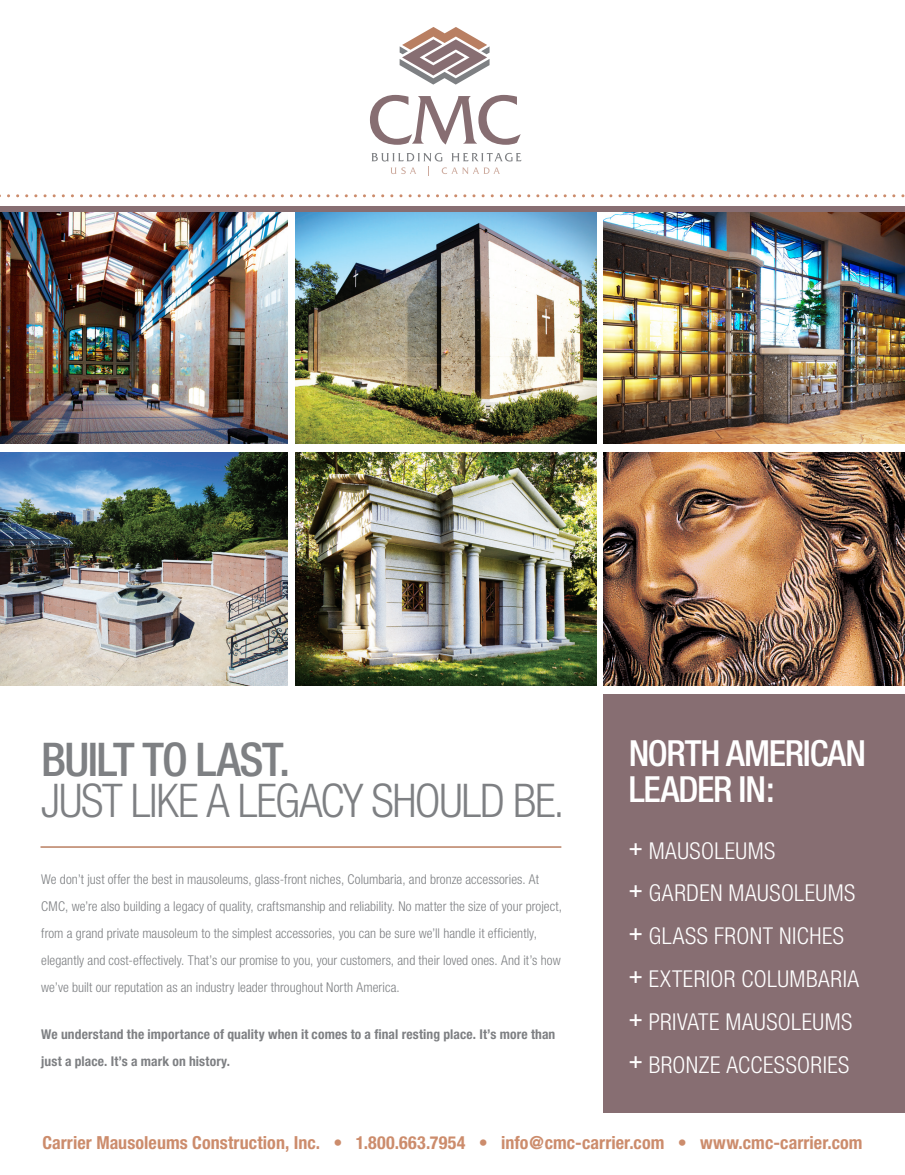
<style>
.page{position:relative;width:905px;height:1175px;background:#fff}
.page>*{position:absolute;margin:0;border:0;box-sizing:border-box;transform-origin:0 0}
.t1{font:300 condensed 46.5px/40.7px "Helvetica Neue";letter-spacing:-.03em;color:#7e8083}
.t2{font:500 condensed 36px/36px "Helvetica Neue";letter-spacing:-.03em;color:#fff}
.t3{font:300 condensed 23.25px "Helvetica Neue";letter-spacing:.02em;color:#fff}
.t4{font:700 condensed 18px "Helvetica Neue";letter-spacing:.005em;color:#cc8c6c}
.t5{font:300 condensed 13.5px/27px "Helvetica Neue";letter-spacing:.005em;color:#7e8083}
.t6{font:700 condensed 13.5px/27px "Helvetica Neue";letter-spacing:.01em;color:#7e8083}
.s1{font-weight:500}
</style>
<div class="page">
<svg style="left:0;top:194px;width:905px;height:3px"></svg>
<svg style="left:370px;top:27px;width:150px;height:118px"></svg>
<svg style="left:371px;top:153px;width:150px;height:23px"></svg>
<hr style="left:40px;top:846px;width:521px;height:1px;background:#b97f62">
<img style="left:0;top:212px;width:288px;height:231px">
<img style="left:0;top:452px;width:288px;height:234px">
<div style="left:603px;top:694px;width:301px;height:418px;background:#876e72"></div>
<img style="left:295px;top:212px;width:301px;height:231px">
<img style="left:603px;top:212px;width:301px;height:231px">
<img style="left:295px;top:452px;width:301px;height:234px">
<img style="left:603px;top:452px;width:301px;height:234px">
<div style="left:0;top:206px;width:904px;height:6px;background:#876e72"></div>
<p class="t1" style="left:41px;top:739px;width:525px"><span class="s1">BUILT TO LAST.<br></span>JUST LIKE A LEGACY SHOULD BE.</p>
<p class="t5" style="left:41px;top:865px;width:522px">We don’t just offer the best in mausoleums, glass-front niches, Columbaria, and bronze accessories. At CMC, we’re also building a legacy of quality, craftsmanship and reliability. No matter the size of your project, from a grand private mausoleum to the simplest accessories, you can be sure we’ll handle it efficiently, elegantly and cost-effectively. That’s our promise to you, your customers, and their loved ones. And it’s how we’ve built our reputation as an industry leader throughout North America.</p>
<p class="t6" style="left:41px;top:1020px;width:515px">We understand the importance of quality when it comes to a final resting place. It’s more than just a place. It’s a mark on history.</p>
<p class="t2" style="left:628px;top:734px;width:239px">NORTH AMERICAN<br>LEADER IN:</p>
<p class="t3" style="left:628px;top:837px;width:148px"><sup>+</sup> MAUSOLEUMS</p>
<p class="t3" style="left:628px;top:879px;width:228px"><sup>+</sup> GARDEN MAUSOLEUMS</p>
<p class="t3" style="left:628px;top:922px;width:217px"><sup>+</sup> GLASS FRONT NICHES</p>
<p class="t3" style="left:628px;top:965px;width:232px"><sup>+</sup> EXTERIOR COLUMBARIA</p>
<p class="t3" style="left:628px;top:1008px;width:225px"><sup>+</sup> PRIVATE MAUSOLEUMS</p>
<p class="t3" style="left:628px;top:1051px;width:222px"><sup>+</sup> BRONZE ACCESSORIES</p>
<p class="t4" style="left:42px;top:1131px;width:821px">Carrier Mausoleums Construction, Inc. • 1.800.663.7954 • info@cmc-carrier.com • www.cmc-carrier.com</p>
</div>
